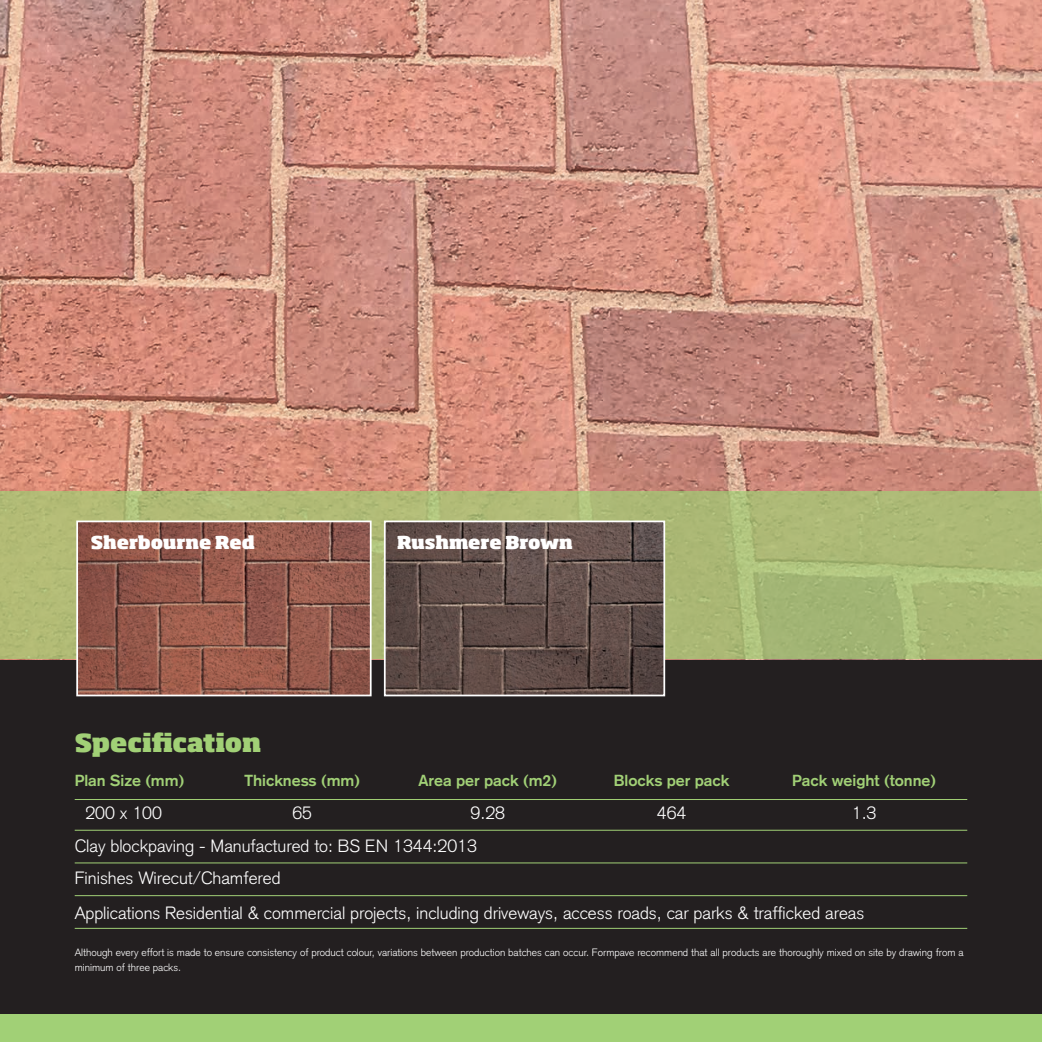
<style>
.page{position:relative;width:1042px;height:1042px;background:#231f20}
.page>*{position:absolute;margin:0;border:0;box-sizing:border-box;transform-origin:0 0}
.t1{font:800 24.5px "Soho Std";letter-spacing:-.005em;color:#a1d076}
.t2{font:300 17.5px/32.7px "Akzidenz Grotesk";color:#fff}
.t3{font:800 17.5px "Soho Std";color:#fff}
.t4{font:700 15.75px "Akzidenz Grotesk";color:#a1d076}
.t5{font:300 10.5px/15.8px "Akzidenz Grotesk";color:#fff}
</style>
<div class="page">
<img style="left:0;top:0;width:1042px;height:491px">
<div style="left:0;top:1014px;width:1042px;height:28px;background:#a1d076"></div>
<svg style="left:0;top:491px;width:1042px;height:168px;background:#abb975"></svg>
<hr style="left:75px;top:799px;width:892px;height:1px;background:#a1d076">
<hr style="left:75px;top:830px;width:892px;height:1px;background:#a1d076">
<hr style="left:75px;top:862px;width:892px;height:1px;background:#a1d076">
<hr style="left:75px;top:895px;width:892px;height:1px;background:#a1d076">
<hr style="left:75px;top:928px;width:892px;height:1px;background:#a1d076">
<img style="left:387px;top:523px;width:275px;height:170px">
<div style="left:384px;top:520px;width:281px;height:176px;border:2px solid #fff"></div>
<img style="left:79px;top:523px;width:290px;height:170px">
<div style="left:76px;top:520px;width:296px;height:176px;border:2px solid #fff"></div>
<h2 class="t3" style="left:91px;top:531px;width:166px">Sherbourne Red</h2>
<h2 class="t3" style="left:397px;top:531px;width:177px">Rushmere Brown</h2>
<h1 class="t1" style="left:75px;top:727px;width:188px">Specification</h1>
<h3 class="t4" style="left:75px;top:771px;width:111px">Plan Size (mm)</h3>
<h3 class="t4" style="left:244px;top:771px;width:117px">Thickness (mm)</h3>
<h3 class="t4" style="left:418px;top:771px;width:140px">Area per pack (m2)</h3>
<h3 class="t4" style="left:614px;top:771px;width:117px">Blocks per pack</h3>
<h3 class="t4" style="left:792px;top:771px;width:145px">Pack weight (tonne)</h3>
<h2 class="t2" style="left:85px;top:796px;width:78px">200 x 100</h2>
<h2 class="t2" style="left:292px;top:796px;width:21px">65</h2>
<h2 class="t2" style="left:470px;top:796px;width:36px">9.28</h2>
<h2 class="t2" style="left:657px;top:796px;width:31px">464</h2>
<h2 class="t2" style="left:852px;top:796px;width:26px">1.3</h2>
<h2 class="t2" style="left:75px;top:829px;width:404px">Clay blockpaving - Manufactured to: BS EN 1344:2013<br>Finishes Wirecut/Chamfered</h2>
<h2 class="t2" style="left:75px;top:896px;width:791px">Applications Residential &amp; commercial projects, including driveways, access roads, car parks &amp; trafficked areas</h2>
<p class="t5" style="left:75px;top:944px;width:890px">Although every effort is made to ensure consistency of product colour, variations between production batches can occur. Formpave recommend that all products are thoroughly mixed on site by drawing from a minimum of three packs.</p>
</div>
